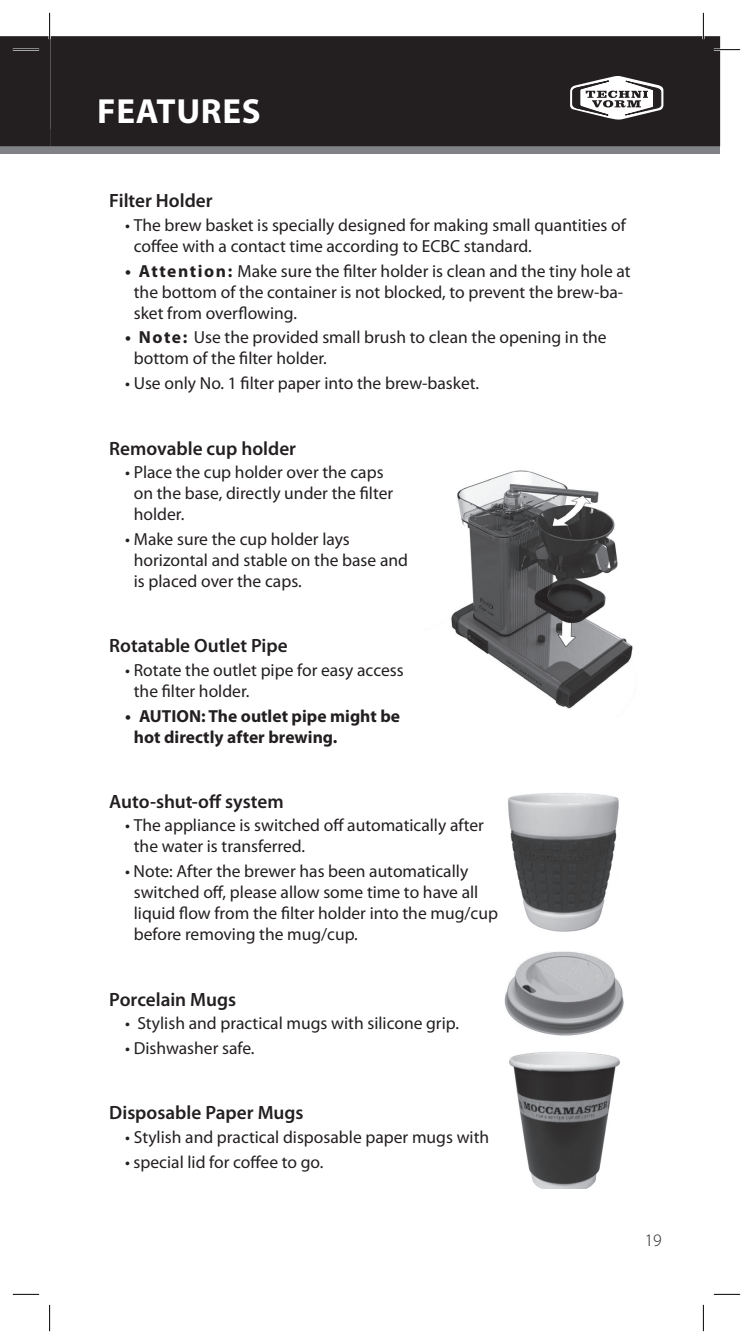
<style>
.page{position:relative;width:753px;height:1344px;background:#fff}
.page>*{position:absolute;margin:0;border:0;box-sizing:border-box;transform-origin:0 0}
.t1{font:700 35px "Myriad Pro";letter-spacing:.02em;color:#fff}
.Subhead{font:600 19.25px "Myriad Pro";color:#231f20}
.t2{font:17.5px/21px "Myriad Pro";color:#231f20}
.t3{font:700 17.5px/21px "Myriad Pro";color:#231f20}
.t4{font:300 17.5px "Myriad Pro";color:#231f20}
.s1{font-weight:700}
</style>
<div class="page">
<div style="left:51px;top:129px;width:669px;height:25px;background:#808285"></div>
<div style="left:0;top:129px;width:51px;height:25px;background:#808285"></div>
<div style="left:51px;top:37px;width:668px;height:108px;background:#231f20"></div>
<div style="left:51px;top:36px;width:669px;height:110px;border:2px solid #231f20"></div>
<svg style="left:570px;top:76px;width:93px;height:44px"></svg>
<img style="left:451px;top:470px;width:182px;height:239px">
<img style="left:508px;top:793px;width:111px;height:139px">
<img style="left:509px;top:1051px;width:111px;height:137px">
<img style="left:504px;top:951px;width:120px;height:85px">
<hr style="left:714px;top:49px;width:26px;height:2px;background:#fff">
<hr style="left:702px;top:13px;width:2px;height:26px;background:#fff">
<svg style="left:714px;top:49px;width:26px;height:1px"></svg>
<svg style="left:13px;top:1294px;width:26px;height:1px"></svg>
<svg style="left:714px;top:1294px;width:26px;height:1px"></svg>
<svg style="left:0;top:13px;width:51px;height:133px"></svg>
<svg style="left:49px;top:1304px;width:1px;height:27px"></svg>
<svg style="left:703px;top:13px;width:1px;height:26px"></svg>
<svg style="left:703px;top:1304px;width:1px;height:27px"></svg>
<h1 class="t1" style="left:97px;top:92px;width:165px">FEATURES</h1>
<p class="Subhead" style="left:109px;top:190px;width:105px">Filter Holder</p>
<p class="t2" style="left:134px;top:215px;width:493px;text-indent:-9px">• The brew basket is specially designed for making small quantities of coffee with a contact time according to ECBC standard.</p>
<p class="t2" style="left:134px;top:260px;width:498px;text-indent:-9px"><span class="s1">• Attention:</span> Make sure the filter holder is clean and the tiny hole at the bottom of the container is not blocked, to prevent the brew-ba&shy;sket from overflowing.</p>
<p class="t2" style="left:134px;top:327px;width:474px;text-indent:-9px"><span class="s1">• Note:</span> Use the provided small brush to clean the opening in the bottom of the filter holder.</p>
<p class="t2" style="left:125px;top:373px;width:356px">• Use only No. 1 filter paper into the brew-basket.</p>
<p class="Subhead" style="left:109px;top:437px;width:188px">Removable cup holder</p>
<p class="t2" style="left:134px;top:462px;width:261px;text-indent:-9px">• Place the cup holder over the caps on the base, directly under the filter holder.</p>
<p class="t2" style="left:134px;top:529px;width:276px;text-indent:-9px">• Make sure the cup holder lays horizontal and stable on the base and is placed over the caps.</p>
<p class="Subhead" style="left:109px;top:635px;width:180px">Rotatable Outlet Pipe</p>
<p class="t2" style="left:134px;top:659px;width:271px;text-indent:-9px">• Rotate the outlet pipe for easy access the filter holder.</p>
<p class="t3" style="left:134px;top:705px;width:268px;text-indent:-9px">• AUTION: The outlet pipe might be hot directly after brewing.</p>
<p class="Subhead" style="left:109px;top:790px;width:176px">Auto-shut-off system</p>
<p class="t2" style="left:134px;top:815px;width:352px;text-indent:-9px">• The appliance is switched off automatically after the water is transferred.</p>
<p class="t2" style="left:134px;top:861px;width:366px;text-indent:-9px">• Note: After the brewer has been automatically switched off, please allow some time to have all liquid flow from the filter holder into the mug/cup before removing the mug/cup.</p>
<p class="Subhead" style="left:109px;top:988px;width:128px">Porcelain Mugs</p>
<p class="t2" style="left:125px;top:1013px;width:335px">• Stylish and practical mugs with silicone grip.</p>
<p class="t2" style="left:125px;top:1037px;width:131px">• Dishwasher safe.</p>
<p class="Subhead" style="left:109px;top:1102px;width:196px">Disposable Paper Mugs</p>
<p class="t2" style="left:125px;top:1126px;width:366px">• Stylish and practical disposable paper mugs with</p>
<p class="t2" style="left:125px;top:1151px;width:200px">• special lid for coffee to go.</p>
<p class="t4" style="left:645px;top:1230px;width:19px">19</p>
</div>
